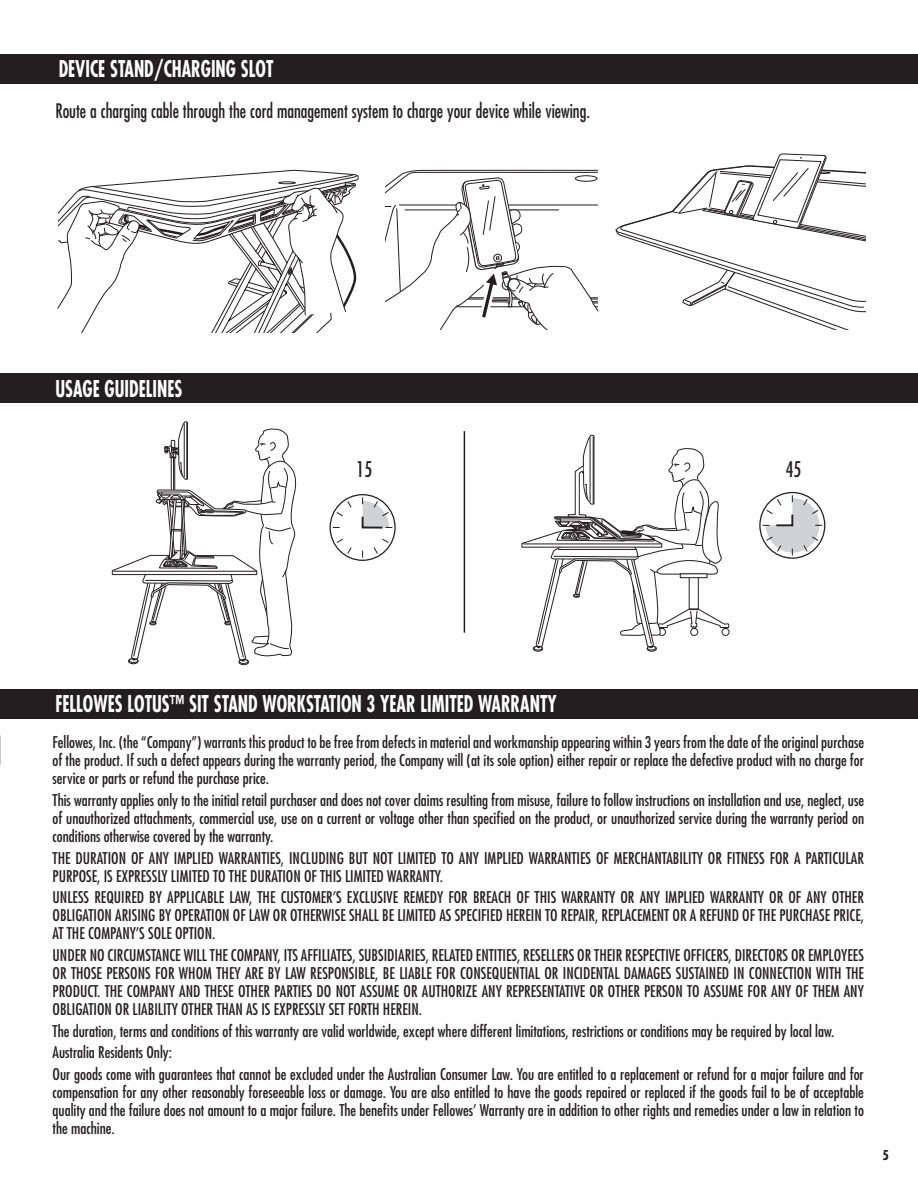
<style>
.page{position:relative;width:918px;height:1188px;background:#fff}
.page>*{position:absolute;margin:0;border:0;box-sizing:border-box;transform-origin:0 0}
.t1{font:700 condensed 22.5px "Futura Std";color:#fff;scale:.8 1}
.t2{font:condensed 21px "Futura Std";color:#231f20;scale:.9 1}
.t3{font:condensed 19.5px "Futura Std";color:#231f20;scale:.9 1}
.t4{font:condensed 15.75px/18px "Futura Std";color:#231f20;text-align:justify}
.t5{font:700 condensed 13.2px "Futura Std";color:#231f20}
</style>
<div class="page">
<div style="left:0;top:689px;width:918px;height:30px;background:#231f20"></div>
<div style="left:0;top:374px;width:918px;height:29px;background:#231f20"></div>
<div style="left:0;top:54px;width:918px;height:29px;background:#231f20"></div>
<svg style="left:386px;top:169px;width:212px;height:161px"></svg>
<svg style="left:616px;top:153px;width:249px;height:177px"></svg>
<div style="left:330px;top:494px;width:66px;height:67px;border:1px solid #231f20;border-radius:50%"></div>
<svg style="left:332px;top:497px;width:61px;height:61px"></svg>
<div style="left:759px;top:492px;width:66px;height:67px;border:1px solid #231f20;border-radius:50%"></div>
<svg style="left:762px;top:495px;width:61px;height:61px"></svg>
<hr style="left:464px;top:431px;width:1px;height:202px;background:#231f20">
<div style="left:647px;top:646px;width:10px;height:5px;border:1px solid #231f20;border-radius:50%"></div>
<div style="left:533px;top:646px;width:10px;height:5px;border:1px solid #231f20;border-radius:50%"></div>
<svg style="left:521px;top:435px;width:209px;height:215px"></svg>
<div style="left:239px;top:659px;width:10px;height:6px;border:1px solid #231f20;border-radius:50%"></div>
<svg style="left:112px;top:421px;width:185px;height:243px"></svg>
<svg style="left:57px;top:169px;width:302px;height:165px"></svg>
<h1 class="t1" style="left:59px;top:55px;width:270px">DEVICE STAND/CHARGING SLOT</h1>
<p class="t3" style="left:55px;top:99px;width:595px">Route a charging cable through the cord management system to charge your device while viewing.</p>
<h1 class="t1" style="left:55px;top:374px;width:160px">USAGE GUIDELINES</h1>
<h2 class="t2" style="left:357px;top:456px;width:19px">15</h2>
<h2 class="t2" style="left:786px;top:456px;width:19px">45</h2>
<h1 class="t1" style="left:55px;top:690px;width:628px">FELLOWES LOTUS™ SIT STAND WORKSTATION 3 YEAR LIMITED WARRANTY</h1>
<p class="t4" style="left:53px;top:733px;width:813px">Fellowes, Inc. (the “Company”) warrants this product to be free from defects in material and workmanship appearing within 3 years from the date of the original purchase of the product. If such a defect appears during the warranty period, the Company will (at its sole option) either repair or replace the defective product with no charge for service or parts or refund the purchase price.</p>
<p class="t4" style="left:53px;top:791px;width:813px">This warranty applies only to the initial retail purchaser and does not cover claims resulting from misuse, failure to follow instructions on installation and use, neglect, use of unauthorized attachments, commercial use, use on a current or voltage other than specified on the product, or unauthorized service during the warranty period on conditions otherwise covered by the warranty.</p>
<p class="t4" style="left:53px;top:849px;width:813px">THE DURATION OF ANY IMPLIED WARRANTIES, INCLUDING BUT NOT LIMITED TO ANY IMPLIED WARRANTIES OF MERCHANTABILITY OR FITNESS FOR A PARTICULAR<br>PURPOSE, IS EXPRESSLY LIMITED TO THE DURATION OF THIS LIMITED WARRANTY.</p>
<p class="t4" style="left:53px;top:888px;width:813px">UNLESS REQUIRED BY APPLICABLE LAW, THE CUSTOMER’S EXCLUSIVE REMEDY FOR BREACH OF THIS WARRANTY OR ANY IMPLIED WARRANTY OR OF ANY OTHER OBLIGATION ARISING BY OPERATION OF LAW OR OTHERWISE SHALL BE LIMITED AS SPECIFIED HEREIN TO REPAIR, REPLACEMENT OR A REFUND OF THE PURCHASE PRICE, AT THE COMPANY’S SOLE OPTION.</p>
<p class="t4" style="left:53px;top:946px;width:813px">UNDER NO CIRCUMSTANCE WILL THE COMPANY, ITS AFFILIATES, SUBSIDIARIES, RELATED ENTITIES, RESELLERS OR THEIR RESPECTIVE OFFICERS, DIRECTORS OR EMPLOYEES OR THOSE PERSONS FOR WHOM THEY ARE BY LAW RESPONSIBLE, BE LIABLE FOR CONSEQUENTIAL OR INCIDENTAL DAMAGES SUSTAINED IN CONNECTION WITH THE PRODUCT. THE COMPANY AND THESE OTHER PARTIES DO NOT ASSUME OR AUTHORIZE ANY REPRESENTATIVE OR OTHER PERSON TO ASSUME FOR ANY OF THEM ANY OBLIGATION OR LIABILITY OTHER THAN AS IS EXPRESSLY SET FORTH HEREIN.</p>
<p class="t4" style="left:53px;top:1020px;width:813px;line-height:21.8px;text-align:left">The duration, terms and conditions of this warranty are valid worldwide, except where different limitations, restrictions or conditions may be required by local law.<br>Australia Residents Only:<br>Our goods come with guarantees that cannot be excluded under the Australian Consumer Law. You are entitled to a replacement or refund for a major failure and for</p>
<p class="t4" style="left:53px;top:1083px;width:813px">compensation for any other reasonably foreseeable loss or damage. You are also entitled to have the goods repaired or replaced if the goods fail to be of acceptable quality and the failure does not amount to a major failure. The benefits under Fellowes’ Warranty are in addition to other rights and remedies under a law in relation to the machine.</p>
<p class="t5" style="left:883px;top:1147px;width:8px">5</p>
</div>
